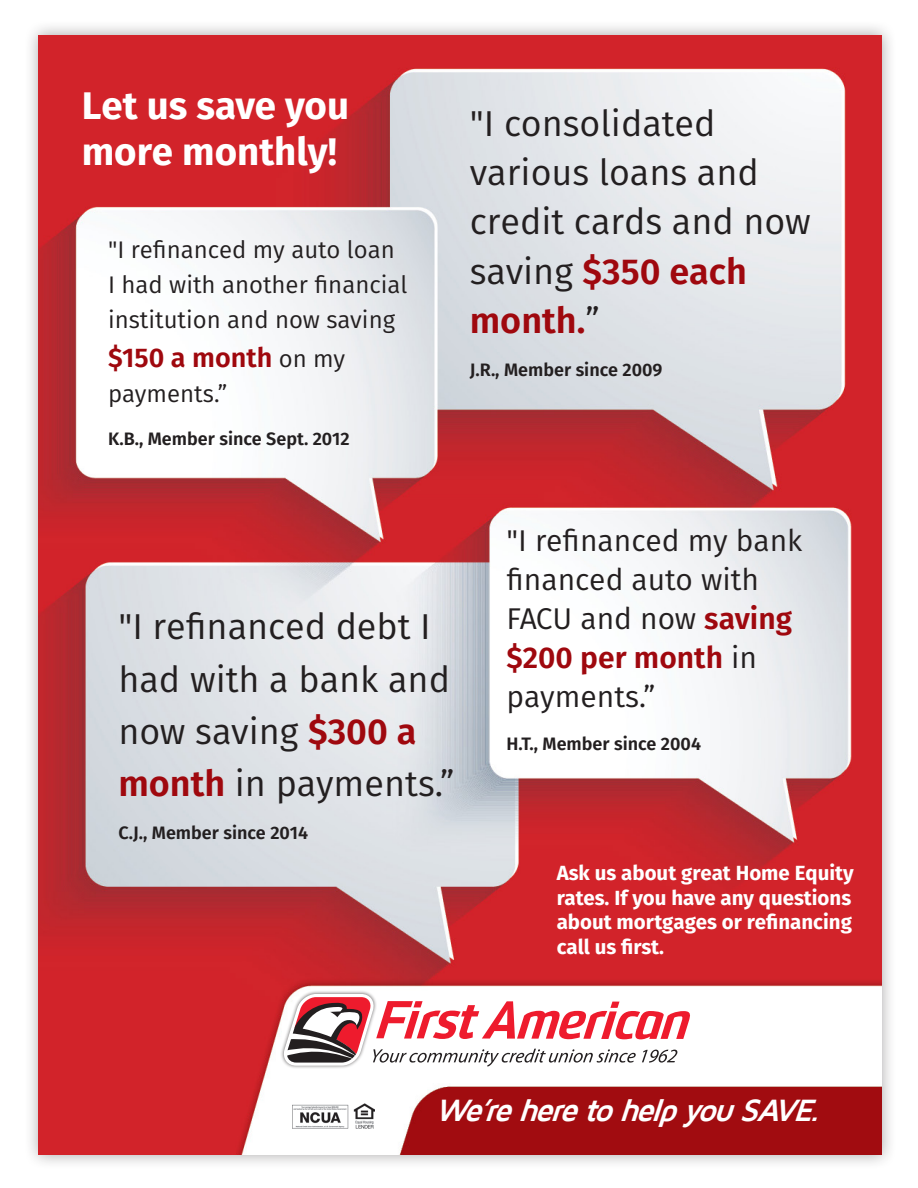
<style>
.page{position:relative;width:918px;height:1188px;background:#fff}
.page>*{position:absolute;margin:0;border:0;box-sizing:border-box;transform-origin:0 0}
.t1{font:700 38.4px/46.2px "Fira Sans";color:#fff}
.t2{font:36px/49.2px "Fira Sans";color:#231f20}
.t3{font:italic 700 31.65px "Maven Pro";color:#fff}
.t4{font:30px/39px "Fira Sans";color:#231f20}
.t5{font:600 27px "Fira Sans";color:#9f080e}
.t6{font:24px/34.8px "Fira Sans";color:#231f20}
.t7{font:700 20.4px/24.6px "Fira Sans";color:#fff;text-align:justify}
.t8{font:600 18px "Fira Sans";color:#231f20}
.s1{font-weight:400;font-size:24px;color:#231f20}
.s2{font-weight:600;color:#9f080e}
</style>
<div class="page">
<div style="left:23px;top:20px;width:874px;height:1150px;background:#231f20;opacity:.39"></div>
<img style="left:39px;top:35px;width:843px;height:1120px">
<div style="left:280px;top:991px;width:97px;height:78px;background:#231f20;opacity:.57"></div>
<svg style="left:283px;top:994px;width:409px;height:73px"></svg>
<img style="left:293px;top:1104px;width:82px;height:35px">
<p class="t1" style="left:82px;top:85px;width:269px">Let us save you more monthly!</p>
<p class="t6" style="left:108px;top:234px;width:301px">"I refinanced my auto loan<br>I had with another financial institution and now saving</p>
<p class="t5" style="left:108px;top:339px;width:239px">$150 a month <span class="s1">on my</span></p>
<p class="t6" style="left:108px;top:378px;width:121px">payments.”</p>
<p class="t8" style="left:108px;top:426px;width:243px">K.B., Member since Sept. 2012</p>
<p class="t2" style="left:470px;top:101px;width:343px">"I consolidated various loans and credit cards and now saving <span class="s2">$350 each month.</span>”</p>
<p class="t8" style="left:470px;top:357px;width:194px">J.R., Member since 2009</p>
<p class="t2" style="left:118px;top:603px;width:338px;line-height:52.2px">"I refinanced debt I had with a bank and now saving <span class="s2">$300 a month</span> in payments.”</p>
<p class="t8" style="left:118px;top:820px;width:191px">C.J., Member since 2014</p>
<p class="t4" style="left:507px;top:523px;width:297px">"I refinanced my bank financed auto with<br>FACU and now <span class="s2">saving $200 per month</span> in payments.”</p>
<p class="t8" style="left:507px;top:731px;width:196px">H.T., Member since 2004</p>
<p class="t7" style="left:557px;top:862px;width:299px">Ask us about great Home Equity rates. If you have any questions about mortgages or refinancing call us first.</p>
<p class="t3" style="left:435px;top:1094px;width:398px">We’reheretohelpyouSAVE.</p>
</div>
